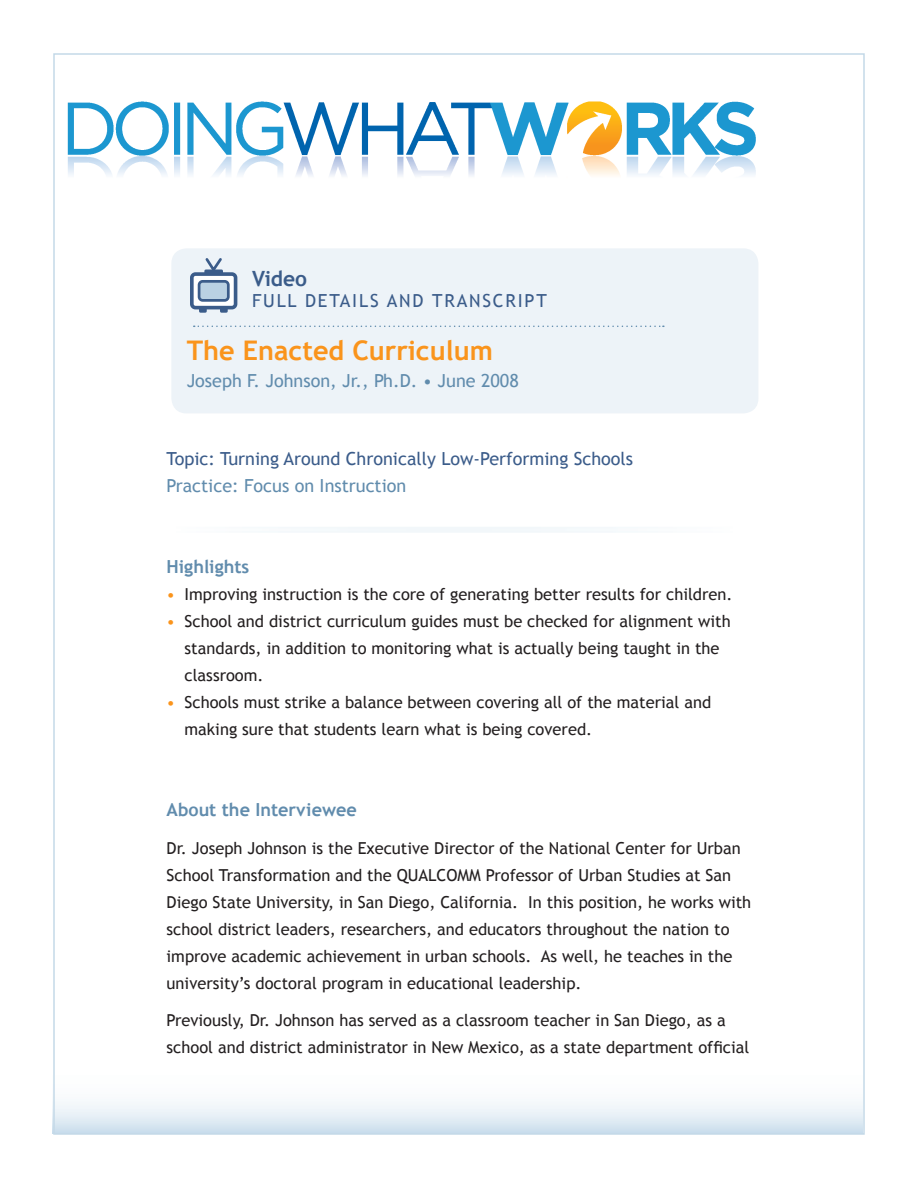
<style>
.page{position:relative;width:918px;height:1188px;background:#fff}
.page>*{position:absolute;margin:0;border:0;box-sizing:border-box;transform-origin:0 0}
.t1{font:700 27px "Trebuchet MS";color:#fa941c}
.t2{font:700 21px "Trebuchet MS";color:#3b5c8a}
.location_date{font:18px "Trebuchet MS";color:#618cad}
.t3{font:18px "Trebuchet MS";color:#3b5c8a}
.t4{font:700 18px "Trebuchet MS";color:#618cad}
.t5{font:18px "Trebuchet MS";letter-spacing:.1em;color:#3b5c8a}
.t6{font:16.5px/27px "Trebuchet MS";color:#231f20}
.s1{color:#fa941c}
</style>
<div class="page">
<svg style="left:56px;top:1102px;width:806px;height:30px"></svg>
<div style="left:171px;top:527px;width:564px;height:6px;border:2px solid #fff"></div>
<div style="left:171px;top:248px;width:587px;height:165px;background:#edf3f8;border-radius:15px"></div>
<div style="left:192px;top:274px;width:44px;height:34px;background:#fff;border-radius:4px"></div>
<div style="left:190px;top:272px;width:47px;height:37px;border:4px solid #3b5c8a;border-radius:4px"></div>
<div style="left:199px;top:281px;width:29px;height:19px;background:#bad1e3;border-radius:4px"></div>
<div style="left:198px;top:280px;width:32px;height:22px;border:3px solid #3b5c8a;border-radius:4px"></div>
<svg style="left:203px;top:258px;width:21px;height:17px"></svg>
<svg style="left:199px;top:307px;width:8px;height:6px"></svg>
<svg style="left:220px;top:307px;width:8px;height:6px"></svg>
<svg style="left:194px;top:326px;width:470px;height:1px"></svg>
<img style="left:67px;top:101px;width:689px;height:75px">
<p class="t2" style="left:252px;top:266px;width:57px">Video</p>
<p class="t5" style="left:252px;top:290px;width:296px">FULL DETAILS AND TRANSCRIPT</p>
<p class="t1" style="left:187px;top:334px;width:308px">The Enacted Curriculum</p>
<p class="location_date" style="left:187px;top:370px;width:334px">Joseph F. Johnson, Jr., Ph.D. • June 2008</p>
<p class="t3" style="left:167px;top:448px;width:468px">Topic: Turning Around Chronically Low-Performing Schools</p>
<p class="location_date" style="left:167px;top:475px;width:241px">Practice: Focus on Instruction</p>
<p class="t4" style="left:167px;top:555px;width:84px">Highlights</p>
<p class="t6" style="left:167px;top:581px;width:567px"><span class="s1">•</span> Improving instruction is the core of generating better results for children.</p>
<p class="t6" style="left:185px;top:608px;width:548px;text-indent:-18px"><span class="s1">•</span> School and district curriculum guides must be checked for alignment with standards, in addition to monitoring what is actually being taught in the classroom.</p>
<p class="t6" style="left:185px;top:689px;width:528px;text-indent:-18px"><span class="s1">•</span> Schools must strike a balance between covering all of the material and making sure that students learn what is being covered.</p>
<p class="t4" style="left:167px;top:798px;width:192px">About the Interviewee</p>
<p class="t6" style="left:167px;top:835px;width:586px">Dr. Joseph Johnson is the Executive Director of the National Center for Urban School Transformation and the QUALCOMM Professor of Urban Studies at San Diego State University, in San Diego, California. In this position, he works with school district leaders, researchers, and educators throughout the nation to improve academic achievement in urban schools. As well, he teaches in the university’s doctoral program in educational leadership.</p>
<p class="t6" style="left:167px;top:1007px;width:584px">Previously, Dr. Johnson has served as a classroom teacher in San Diego, as a school and district administrator in New Mexico, as a state department official</p>
</div>
